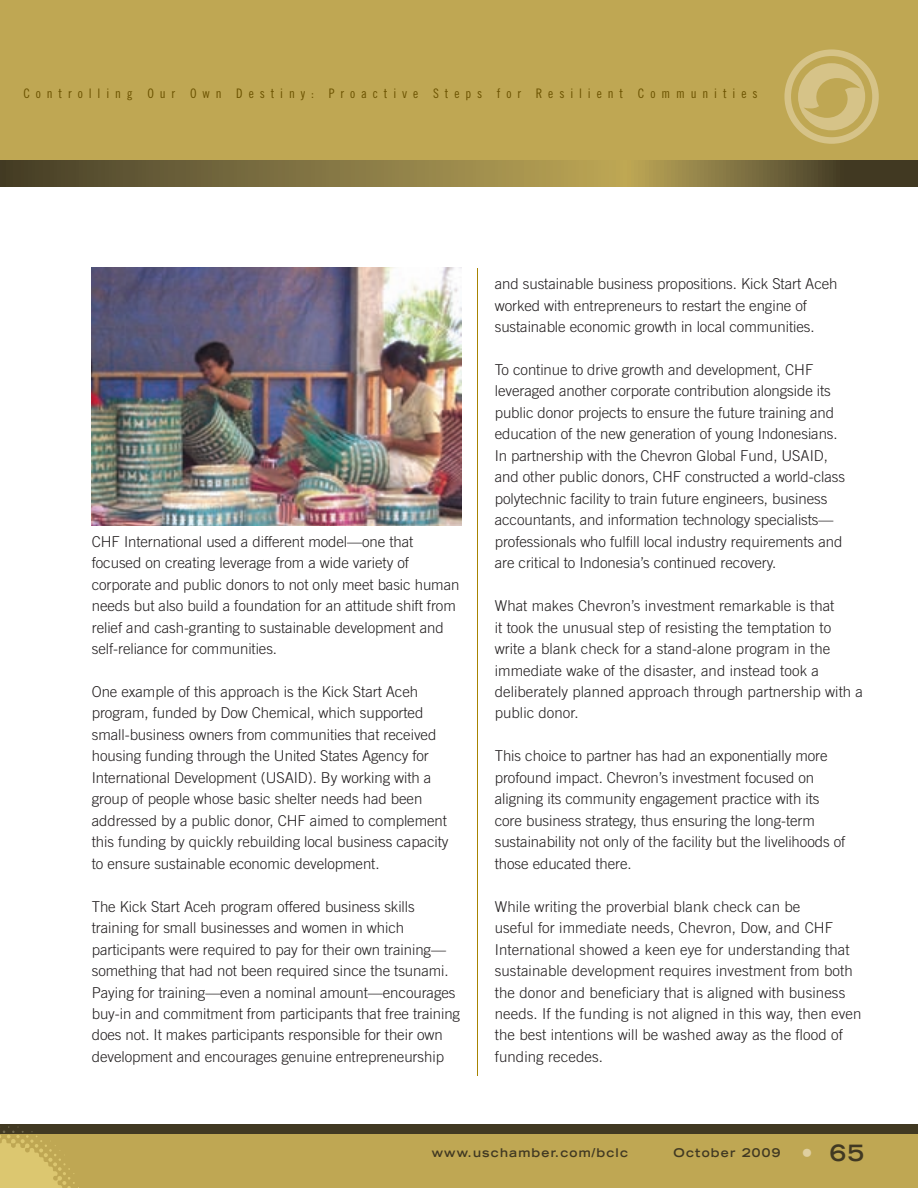
<style>
.page{position:relative;width:918px;height:1188px;background:#fff}
.page>*{position:absolute;margin:0;border:0;box-sizing:border-box;transform-origin:0 0}
.t1{font:300 15px/21.5px "Trade Gothic";letter-spacing:-.005em;color:#231f20}
.t2{font:13.2px "Trade Gothic Cond Eighteen";letter-spacing:.45em;color:#6c5300}
.t3{font:700 expanded 12px "Trade Gothic LH";letter-spacing:.1em;color:#413922}
.s1{font-size:22.5px;color:#dfcf9f}
.s2{font-size:22.5px}
</style>
<div class="page">
<div style="left:0;top:0;width:918px;height:162px;background:#bfa753"></div>
<div style="left:0;top:1134px;width:918px;height:54px;background:#bfa753"></div>
<div style="left:0;top:1124px;width:918px;height:10px;background:#413922"></div>
<svg style="left:0;top:161px;width:918px;height:25px;background:#7c6e3e"></svg>
<svg style="left:0;top:1126px;width:79px;height:62px"></svg>
<svg style="left:784px;top:49px;width:95px;height:95px"></svg>
<hr style="left:478px;top:268px;width:1px;height:808px;background:#a78402">
<img style="left:92px;top:268px;width:369px;height:257px">
<p class="t2" style="left:23px;top:89px;width:736px">Controlling Our Own Destiny: Proactive Steps for Resilient Communities</p>
<p class="t1" style="left:92px;top:532px;width:369px">CHF International used a different model—one that focused on creating leverage from a wide variety of corporate and public donors to not only meet basic human needs but also build a foundation for an attitude shift from relief and cash-granting to sustainable development and self-reliance for communities.</p>
<p class="t1" style="left:92px;top:682px;width:358px">One example of this approach is the Kick Start Aceh program, funded by Dow Chemical, which supported small-business owners from communities that received housing funding through the United States Agency for International Development (USAID). By working with a group of people whose basic shelter needs had been addressed by a public donor, CHF aimed to complement this funding by quickly rebuilding local business capacity to ensure sustainable economic development.</p>
<p class="t1" style="left:92px;top:897px;width:370px">The Kick Start Aceh program offered business skills training for small businesses and women in which participants were required to pay for their own training— something that had not been required since the tsunami.<br>Paying for training—even a nominal amount—encourages buy-in and commitment from participants that free training does not. It makes participants responsible for their own development and encourages genuine entrepreneurship</p>
<p class="t1" style="left:495px;top:274px;width:344px">and sustainable business propositions. Kick Start Aceh worked with entrepreneurs to restart the engine of sustainable economic growth in local communities.</p>
<p class="t1" style="left:495px;top:360px;width:352px">To continue to drive growth and development, CHF leveraged another corporate contribution alongside its public donor projects to ensure the future training and education of the new generation of young Indonesians.<br>In partnership with the Chevron Global Fund, USAID, and other public donors, CHF constructed a world-class polytechnic facility to train future engineers, business accountants, and information technology specialists— professionals who fulfill local industry requirements and are critical to Indonesia’s continued recovery.</p>
<p class="t1" style="left:495px;top:596px;width:370px">What makes Chevron’s investment remarkable is that<br>it took the unusual step of resisting the temptation to write a blank check for a stand-alone program in the immediate wake of the disaster, and instead took a deliberately planned approach through partnership with a public donor.</p>
<p class="t1" style="left:495px;top:747px;width:352px">This choice to partner has had an exponentially more profound impact. Chevron’s investment focused on aligning its community engagement practice with its core business strategy, thus ensuring the long-term sustainability not only of the facility but the livelihoods of those educated there.</p>
<p class="t1" style="left:495px;top:897px;width:368px">While writing the proverbial blank check can be<br>useful for immediate needs, Chevron, Dow, and CHF International showed a keen eye for understanding that sustainable development requires investment from both the donor and beneficiary that is aligned with business needs. If the funding is not aligned in this way, then even the best intentions will be washed away as the flood of funding recedes.</p>
<p class="t3" style="left:432px;top:1148px;width:198px">www.uschamber.com/bclc</p>
<p class="t3" style="left:674px;top:1148px;width:192px">October 2009 <span class="s1">•</span> <span class="s2">65</span></p>
</div>
